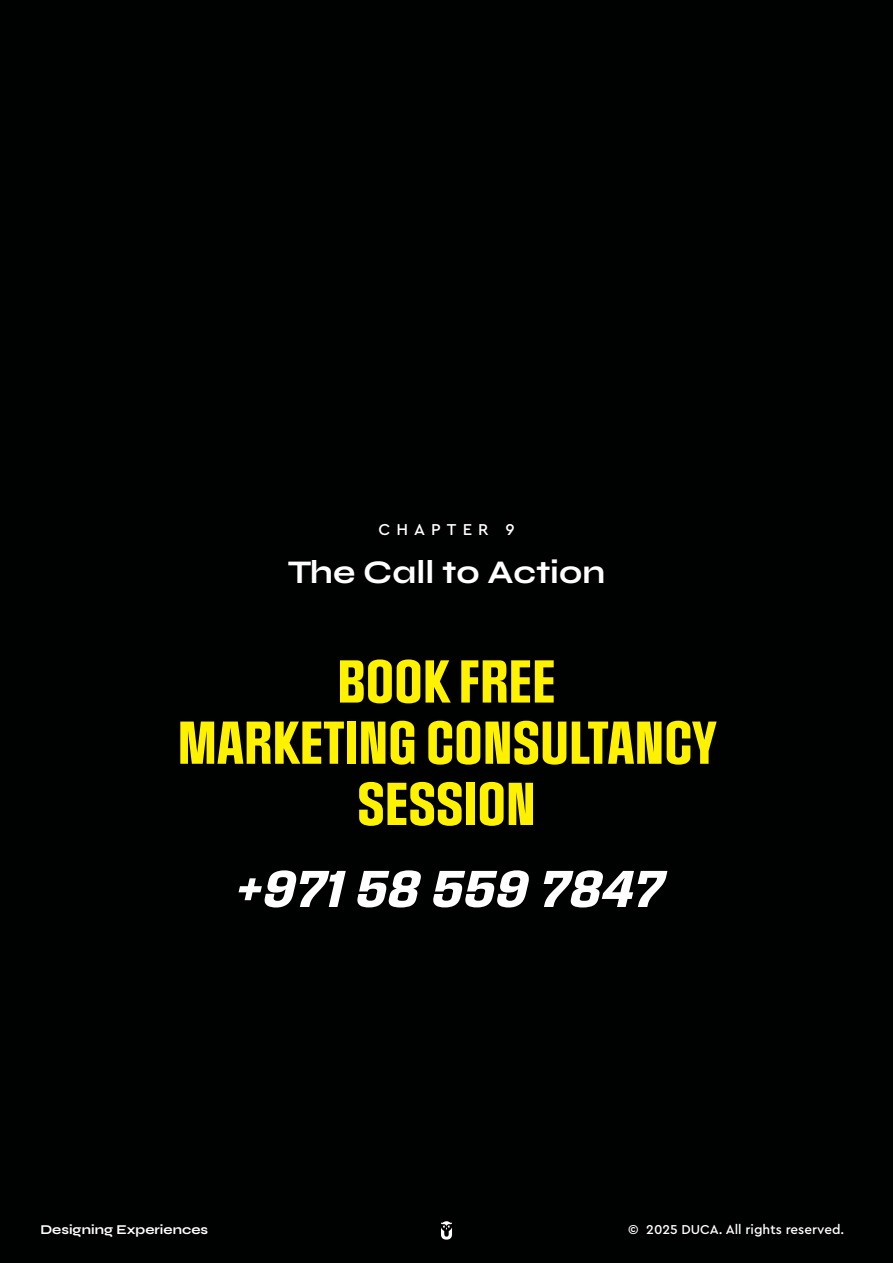
<style>
.page{position:relative;width:893px;height:1263px;background:#000101}
.page>*{position:absolute;margin:0;border:0;box-sizing:border-box;transform-origin:0 0}
.t1{font:700 51px/61.2px "Social Gothic";color:#fff200;text-align:center}
.t2{font:italic 700 51px "Fixture";color:#fff}
.t3{font:33px "Syne";color:#fff}
.t4{font:500 16.5px "Cera Pro";letter-spacing:.37em;color:#fff}
.t5{font:500 13.5px "Cera Pro";color:#fff}
.t6{font:13.5px "Syne";color:#fff}
</style>
<div class="page">
<svg style="left:441px;top:1221px;width:11px;height:18px"></svg>
<p class="t4" style="left:378px;top:519px;width:138px">CHAPTER 9</p>
<p class="t3" style="left:288px;top:551px;width:319px">The Call to Action</p>
<p class="t1" style="left:178px;top:654px;width:540px">BOOK FREE<br>MARKETING CONSULTANCY<br>SESSION</p>
<p class="t2" style="left:232px;top:857px;width:430px">+971 58 559 7847</p>
<p class="t6" style="left:40px;top:1221px;width:169px">Designing Experiences</p>
<p class="t5" style="left:628px;top:1220px;width:218px">© 2025 DUCA. All rights reserved.</p>
</div>
